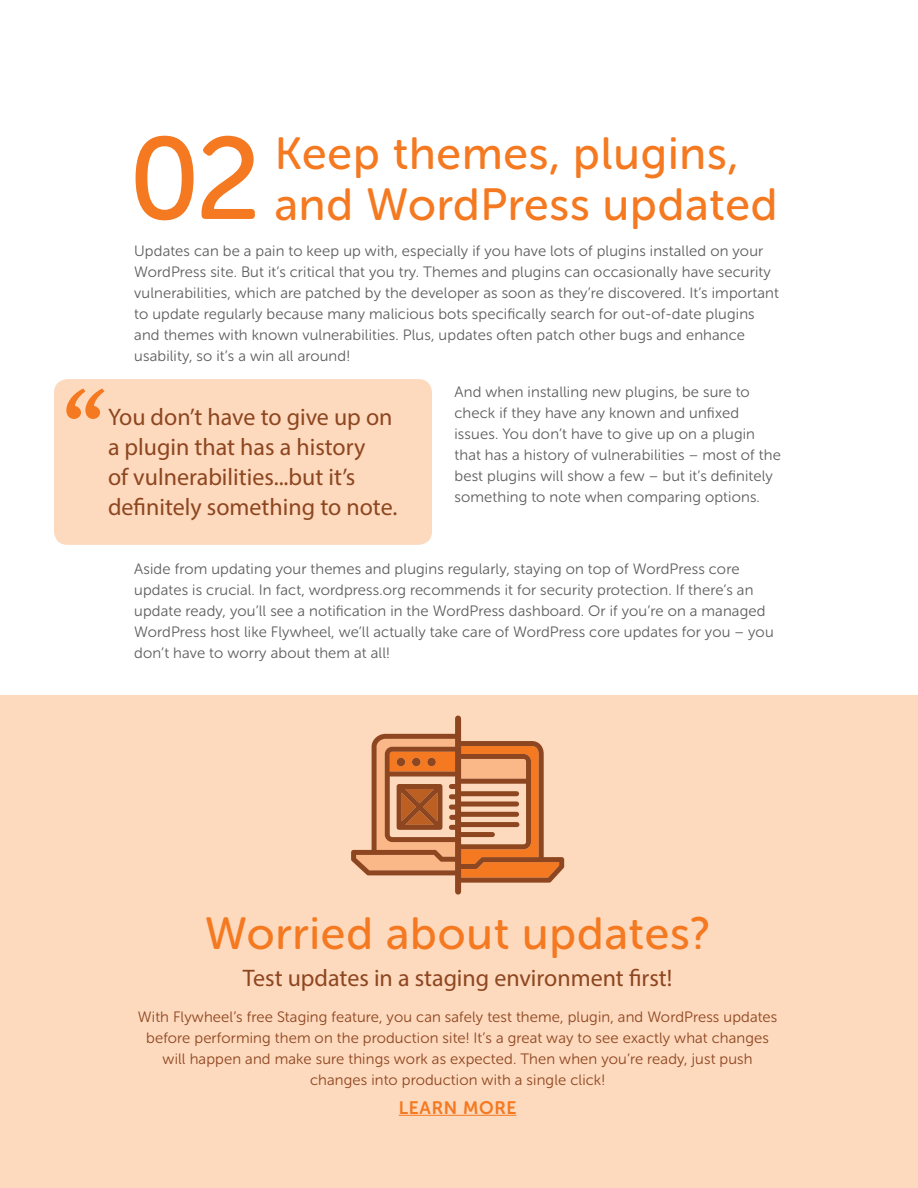
<style>
.page{position:relative;width:918px;height:1188px;background:#fff}
.page>*{position:absolute;margin:0;border:0;box-sizing:border-box;transform-origin:0 0}
.t1{font:115.95px "Museo Sans Rounded 500";color:#f47920}
.t2{font:45px/51px "Museo Sans Rounded 500";letter-spacing:.02em;color:#f47920}
.t3{font:24px/30px "Myriad Pro";color:#8d4620}
.t4{font:18px "Museo Sans Rounded 700";letter-spacing:.04em;color:#f47920}
.t5{font:15px/21px "Museo Sans Rounded 300";letter-spacing:.01em;color:#5d5d5d}
.t6{font:15px/21px "Museo Sans Rounded 300";letter-spacing:.01em;color:#8d4620;text-align:center}
</style>
<div class="page">
<div style="left:54px;top:379px;width:378px;height:166px;background:#fdd9be;border-radius:14px"></div>
<svg style="left:66px;top:389px;width:38px;height:30px"></svg>
<div style="left:0;top:695px;width:918px;height:493px;background:#fdd9be"></div>
<hr style="left:399px;top:1115px;width:118px;height:1px;background:#f47920">
<svg style="left:351px;top:734px;width:213px;height:149px"></svg>
<div style="left:455px;top:718px;width:6px;height:174px;background:#8d4620"></div>
<h1 class="t1" style="left:128px;top:116px;width:134px">02</h1>
<h2 class="t2" style="left:275px;top:128px;width:504px">Keep themes, plugins, and WordPress updated</h2>
<p class="t5" style="left:134px;top:240px;width:646px">Updates can be a pain to keep up with, especially if you have lots of plugins installed on your WordPress site. But it’s critical that you try. Themes and plugins can occasionally have security vulnerabilities, which are patched by the developer as soon as they’re discovered. It’s important to update regularly because many malicious bots specifically search for out-of-date plugins and themes with known vulnerabilities. Plus, updates often patch other bugs and enhance usability, so it’s a win all around!</p>
<p class="t5" style="left:454px;top:381px;width:328px">And when installing new plugins, be sure to check if they have any known and unfixed issues. You don’t have to give up on a plugin that has a history of vulnerabilities – most of the best plugins will show a few – but it’s definitely something to note when comparing options.</p>
<h3 class="t3" style="left:108px;top:402px;width:291px">You don’t have to give up on a plugin that has a history<br>of vulnerabilities...but it’s definitely something to note.</h3>
<p class="t5" style="left:134px;top:558px;width:641px">Aside from updating your themes and plugins regularly, staying on top of WordPress core updates is crucial. In fact, wordpress.org recommends it for security protection. If there’s an update ready, you’ll see a notification in the WordPress dashboard. Or if you’re on a managed WordPress host like Flywheel, we’ll actually take care of WordPress core updates for you – you don’t have to worry about them at all!</p>
<h2 class="t2" style="left:205px;top:909px;width:507px">Worried about updates?</h2>
<h3 class="t3" style="left:243px;top:963px;width:431px">Test updates in a staging environment first!</h3>
<p class="t6" style="left:138px;top:1006px;width:641px">With Flywheel’s free Staging feature, you can safely test theme, plugin, and WordPress updates before performing them on the production site! It’s a great way to see exactly what changes will happen and make sure things work as expected. Then when you’re ready, just push changes into production with a single click!</p>
<p class="t4" style="left:399px;top:1097px;width:119px">LEARN MORE</p>
</div>
